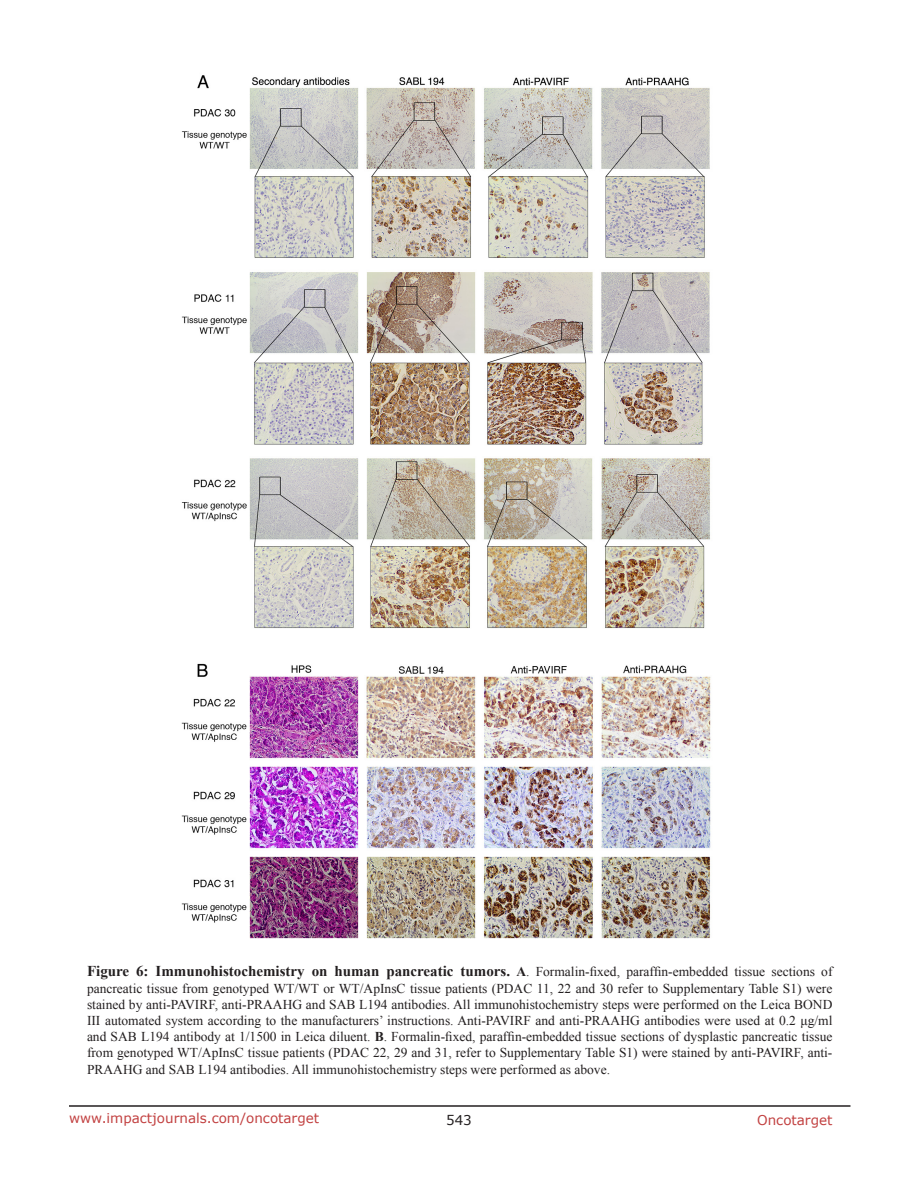
<style>
.page{position:relative;width:918px;height:1188px;background:#fff}
.page>*{position:absolute;margin:0;border:0;box-sizing:border-box;transform-origin:0 0}
.figuretext{font:700 15px "Times New Roman";color:#231f20}
.figuretext-2{font:13.5px/16.2px "Times New Roman";color:#231f20;text-align:justify}
.t1{font:13.5px "Verdana";color:#c24141}
.t2{font:13.5px "Verdana";color:#231f20}
.s1{font-size:13.5px}
.s2{font-weight:400;font-size:13.5px}
.s3{font-weight:700}
</style>
<div class="page">
<hr style="left:69px;top:1105px;width:781px;height:2px;background:#231f20">
<img style="left:181px;top:75px;width:530px;height:864px">
<p class="figuretext" style="left:87px;top:961px;width:747px">Figure 6: Immunohistochemistry on human pancreatic tumors. <span class="s1">A</span><span class="s2">. Formalin-fixed, paraffin-embedded tissue sections of</span></p>
<p class="figuretext-2" style="left:87px;top:980px;width:747px">pancreatic tissue from genotyped WT/WT or WT/ApInsC tissue patients (PDAC 11, 22 and 30 refer to Supplementary Table S1) were stained by anti-PAVIRF, anti-PRAAHG and SAB L194 antibodies. All immunohistochemistry steps were performed on the Leica BOND III automated system according to the manufacturers’ instructions. Anti-PAVIRF and anti-PRAAHG antibodies were used at 0.2 μg/ml and SAB L194 antibody at 1/1500 in Leica diluent. <span class="s3">B</span>. Formalin-fixed, paraffin-embedded tissue sections of dysplastic pancreatic tissue from genotyped WT/ApInsC tissue patients (PDAC 22, 29 and 31, refer to Supplementary Table S1) were stained by anti-PAVIRF, anti-PRAAHG and SAB L194 antibodies. All immunohistochemistry steps were performed as above.</p>
<p class="t1" style="left:69px;top:1109px;width:252px">www.impactjournals.com/oncotarget</p>
<p class="t2" style="left:446px;top:1111px;width:27px">543</p>
<p class="t1" style="left:757px;top:1111px;width:77px">Oncotarget</p>
</div>
